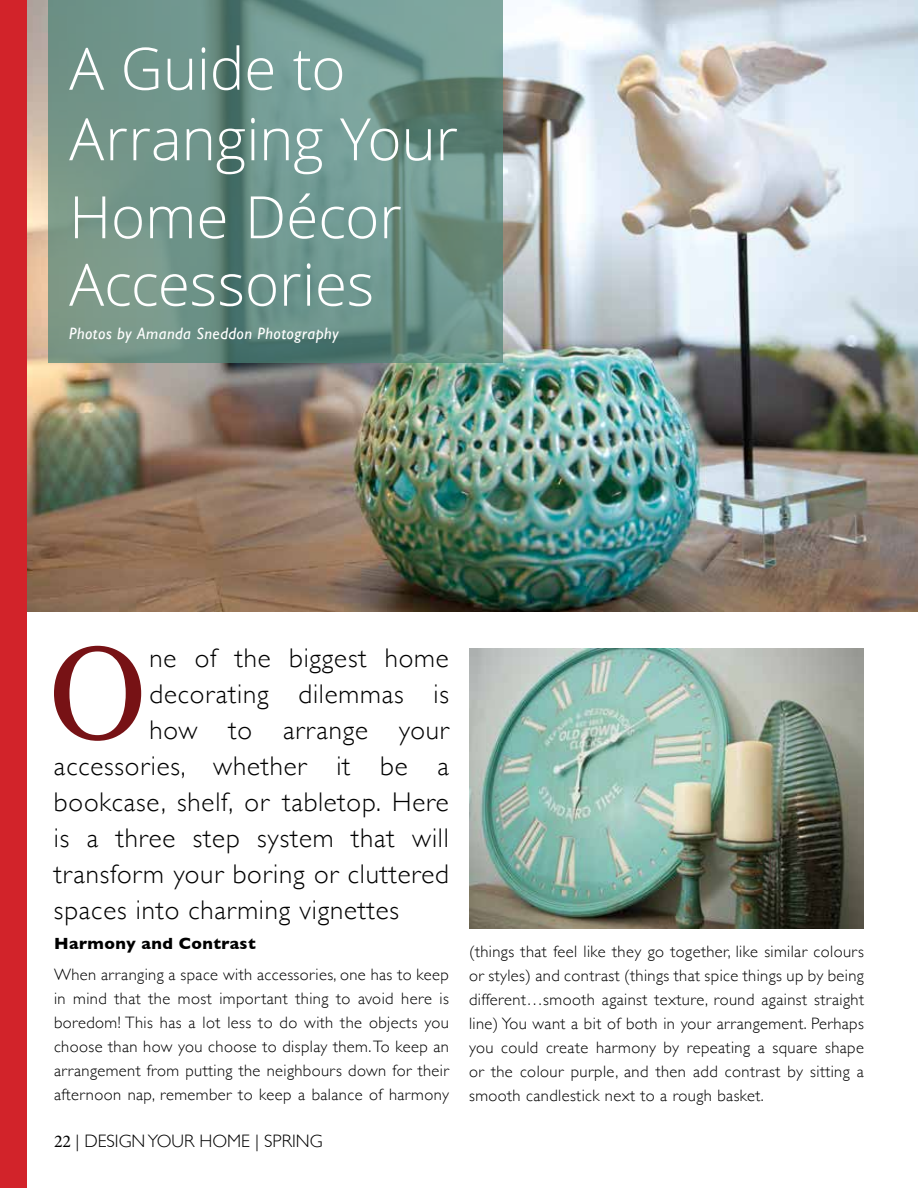
<style>
.page{position:relative;width:918px;height:1188px;background:#fff}
.page>*{position:absolute;margin:0;border:0;box-sizing:border-box;transform-origin:0 0}
.t1{font:130.95px "Georgia";color:#771215}
.t2{font:300 58.5px/70.5px "Open Sans";letter-spacing:-.005em;color:#fff}
.t3{font:300 27px "Gill Sans";letter-spacing:.03em;color:#000}
.t4{font:300 18px "Gill Sans";color:#000}
.t5{font:300 16.5px/24px "Gill Sans";letter-spacing:.025em;color:#000;text-align:justify}
.t6{font:italic 16.5px "Gill Sans";letter-spacing:.025em;color:#fff}
.t7{font:700 16.5px "Gill Sans";letter-spacing:.025em;color:#000}
.s1{font-family:"Minion Pro";font-weight:400}
</style>
<div class="page">
<img style="left:27px;top:0;width:891px;height:611px">
<svg style="left:48px;top:0;width:455px;height:362px;background:#6c9188"></svg>
<div style="left:0;top:0;width:27px;height:1188px;background:#d2232a"></div>
<img style="left:469px;top:648px;width:395px;height:281px">
<h2 class="t2" style="left:69px;top:32px;width:391px">A Guide to<br>Arranging Your</h2>
<h2 class="t2" style="left:69px;top:182px;width:334px;line-height:67.5px">Home Décor<br>Accessories</h2>
<p class="t6" style="left:69px;top:324px;width:271px">Photos by Amanda Sneddon Photography</p>
<h1 class="t1" style="left:49px;top:598px;width:99px">O</h1>
<h3 class="t3" style="left:150px;top:637px;width:301px">ne of the biggest home</h3>
<h3 class="t3" style="left:150px;top:673px;width:301px">decorating dilemmas is</h3>
<h3 class="t3" style="left:150px;top:709px;width:302px">how to arrange your</h3>
<h3 class="t3" style="left:54px;top:744px;width:396px">accessories, whether it be a</h3>
<h3 class="t3" style="left:54px;top:780px;width:396px">bookcase, shelf, or tabletop. Here</h3>
<h3 class="t3" style="left:54px;top:816px;width:396px">is a three step system that will</h3>
<h3 class="t3" style="left:54px;top:852px;width:396px">transform your boring or cluttered</h3>
<h3 class="t3" style="left:54px;top:888px;width:347px">spaces into charming vignettes</h3>
<p class="t7" style="left:54px;top:931px;width:203px">Harmony and Contrast</p>
<p class="t5" style="left:54px;top:962px;width:397px">When arranging a space with accessories, one has to keep in mind that the most important thing to avoid here is boredom! This has a lot less to do with the objects you choose than how you choose to display them. To keep an arrangement from putting the neighbours down for their afternoon nap, remember to keep a balance of harmony</p>
<p class="t4" style="left:54px;top:1127px;width:270px"><span class="s1">22</span> | Design Your Home | spring</p>
<p class="t5" style="left:469px;top:939px;width:396px">(things that feel like they go together, like similar colours or styles) and contrast (things that spice things up by being different…smooth against texture, round against straight line) You want a bit of both in your arrangement. Perhaps you could create harmony by repeating a square shape or the colour purple, and then add contrast by sitting a smooth candlestick next to a rough basket.</p>
</div>
